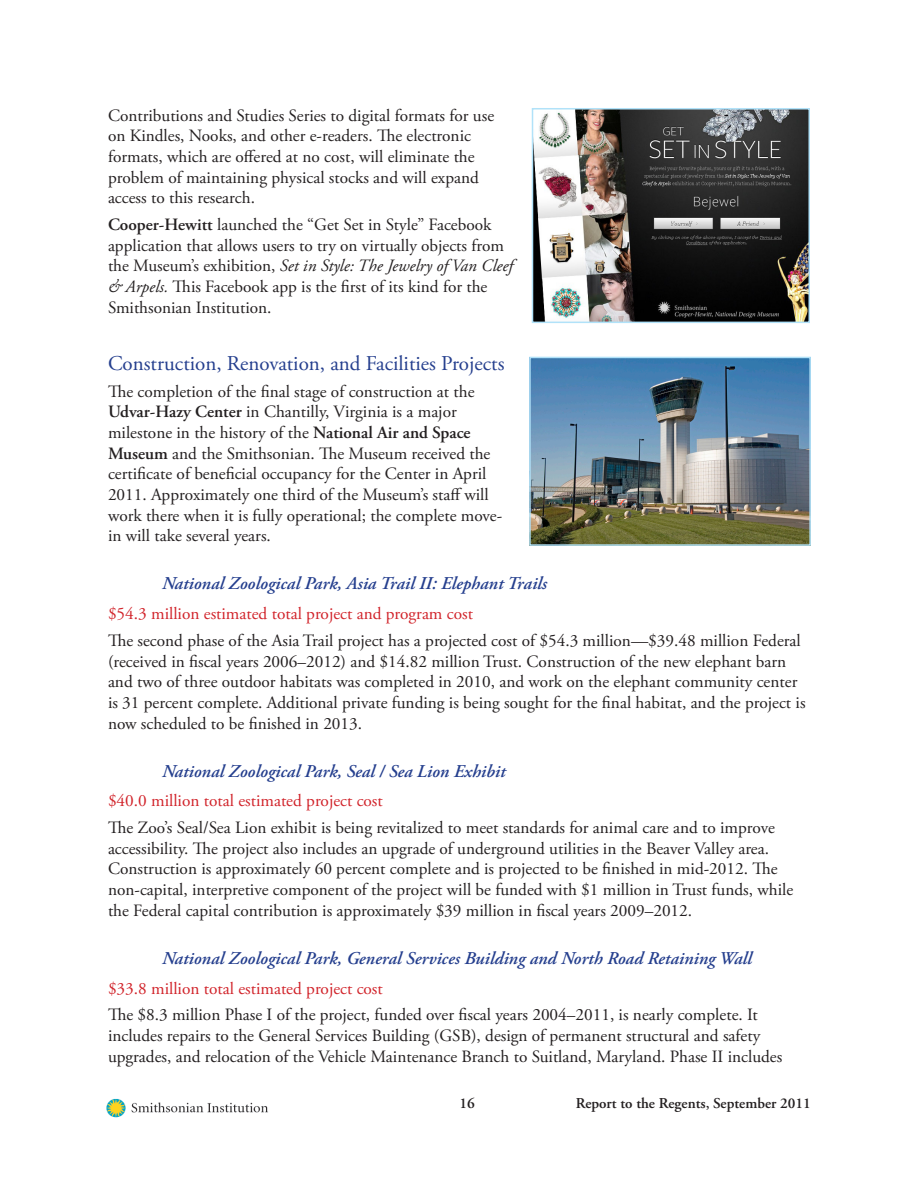
<style>
.page{position:relative;width:918px;height:1188px;background:#fff}
.page>*{position:absolute;margin:0;border:0;box-sizing:border-box;transform-origin:0 0}
.Head_2{font:21px "Adobe Garamond Pro";color:#253f8e}
.head_3{font:italic 600 18px "Adobe Garamond Pro";color:#253f8e}
.Body_Text{font:17.25px/20.7px "Adobe Garamond Pro";color:#231f20}
.sq_ft{font:17.25px "Adobe Garamond Pro";color:#d1232a}
.t1{font:600 15px "Adobe Garamond Pro";color:#231f20}
.s1{font-weight:600}
.s2{font-style:italic}
</style>
<div class="page">
<img style="left:535px;top:111px;width:272px;height:209px">
<div style="left:532px;top:108px;width:278px;height:215px;border:2px solid #b1e2f9"></div>
<img style="left:532px;top:360px;width:276px;height:183px">
<div style="left:529px;top:357px;width:282px;height:189px;border:2px solid #b1e2f9"></div>
<img style="left:106px;top:1098px;width:162px;height:20px">
<p class="Body_Text" style="left:108px;top:105px;width:388px">Contributions and Studies Series to digital formats for use on Kindles, Nooks, and other e-readers. The electronic formats, which are offered at no cost, will eliminate the problem of maintaining physical stocks and will expand access to this research.</p>
<p class="Body_Text" style="left:108px;top:215px;width:407px"><span class="s1">Cooper-Hewitt</span> launched the “Get Set in Style” Facebook application that allows users to try on virtually objects from the Museum’s exhibition, <span class="s2">Set in Style: The Jewelry of Van Cleef &amp; Arpels.</span> This Facebook app is the first of its kind for the Smithsonian Institution.</p>
<p class="Head_2" style="left:108px;top:351px;width:398px">Construction, Renovation, and Facilities Projects</p>
<p class="Body_Text" style="left:108px;top:381px;width:396px">The completion of the final stage of construction at the <span class="s1">Udvar-Hazy Center</span> in Chantilly, Virginia is a major milestone in the history of the <span class="s1">National Air and Space Museum</span> and the Smithsonian. The Museum received the certificate of beneficial occupancy for the Center in April 2011. Approximately one third of the Museum’s staff will work there when it is fully operational; the complete move&shy;in will take several years.</p>
<p class="head_3" style="left:162px;top:573px;width:387px">National Zoological Park, Asia Trail II: Elephant Trails</p>
<p class="sq_ft" style="left:108px;top:603px;width:367px">$54.3 million estimated total project and program cost</p>
<p class="Body_Text" style="left:108px;top:631px;width:699px">The second phase of the Asia Trail project has a projected cost of $54.3 million—$39.48 million Federal (received in fiscal years 2006–2012) and $14.82 million Trust. Construction of the new elephant barn and two of three outdoor habitats was completed in 2010, and work on the elephant community center is 31 percent complete. Additional private funding is being sought for the final habitat, and the project is now scheduled to be finished in 2013.</p>
<p class="head_3" style="left:162px;top:761px;width:345px">National Zoological Park, Seal / Sea Lion Exhibit</p>
<p class="sq_ft" style="left:108px;top:790px;width:276px">$40.0 million total estimated project cost</p>
<p class="Body_Text" style="left:108px;top:818px;width:687px">The Zoo’s Seal/Sea Lion exhibit is being revitalized to meet standards for animal care and to improve accessibility. The project also includes an upgrade of underground utilities in the Beaver Valley area.<br>Construction is approximately 60 percent complete and is projected to be finished in mid-2012. The non-capital, interpretive component of the project will be funded with $1 million in Trust funds, while the Federal capital contribution is approximately $39 million in fiscal years 2009–2012.</p>
<p class="head_3" style="left:162px;top:948px;width:591px">National Zoological Park, General Services Building and North Road Retaining Wall</p>
<p class="sq_ft" style="left:108px;top:978px;width:276px">$33.8 million total estimated project cost</p>
<p class="Body_Text" style="left:108px;top:1005px;width:676px">The $8.3 million Phase I of the project, funded over fiscal years 2004–2011, is nearly complete. It includes repairs to the General Services Building (GSB), design of permanent structural and safety upgrades, and relocation of the Vehicle Maintenance Branch to Suitland, Maryland. Phase II includes</p>
<p class="t1" style="left:459px;top:1095px;width:16px">16</p>
<p class="t1" style="left:576px;top:1095px;width:236px">Report to the Regents, September 2011</p>
</div>
